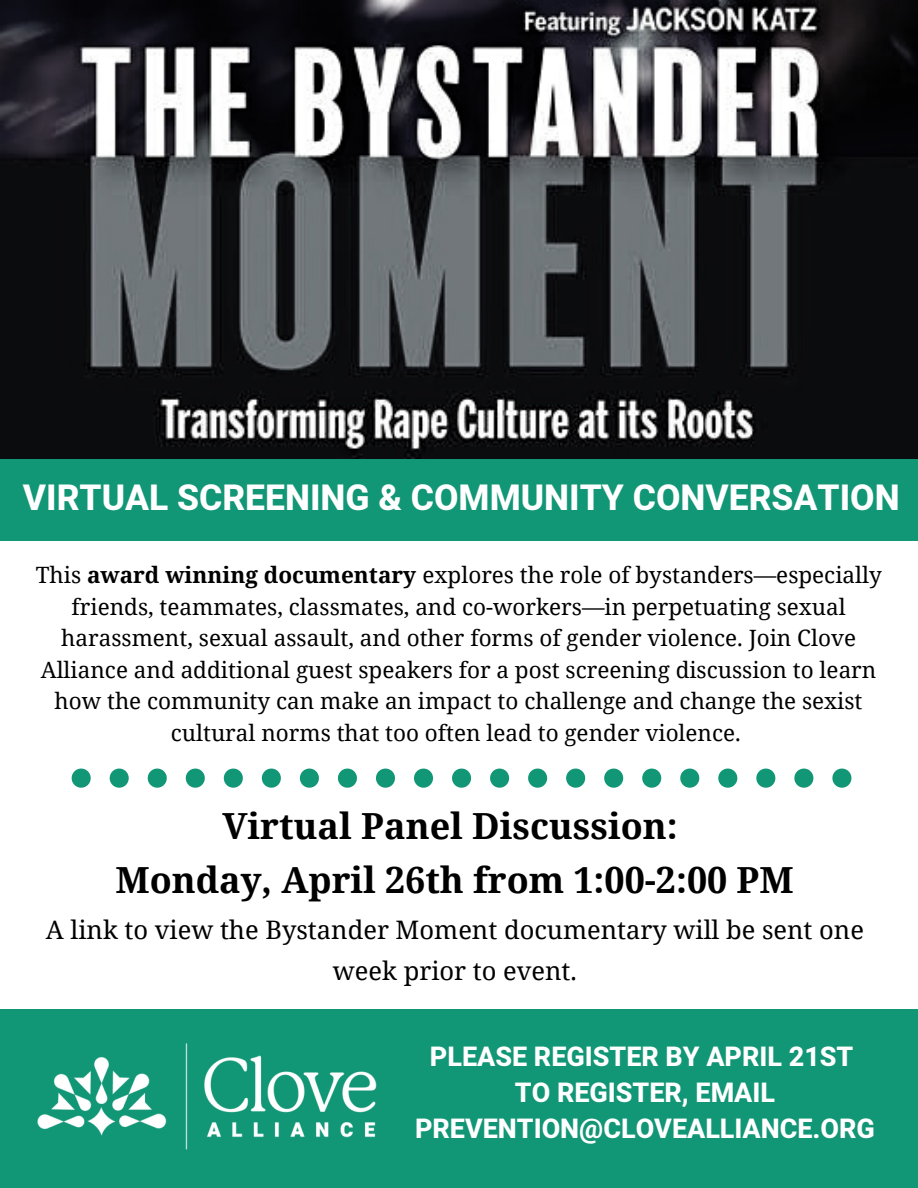
<style>
.page{position:relative;width:918px;height:1188px;background:#fff}
.page>*{position:absolute;margin:0;border:0;box-sizing:border-box;transform-origin:0 0}
.t1{font:700 36px "Noto Serif";color:#000}
.t2{font:800 35.4px "Heebo";color:#fff}
.t3{font:800 27px/36.2px "Heebo";color:#fff;text-align:center}
.t4{font:25.5px/41.7px "Noto Serif";color:#000;text-align:center}
.t5{font:22.5px/31.5px "Noto Serif";color:#000;text-align:center}
.s1{font-weight:700}
</style>
<div class="page">
<img style="left:0;top:0;width:918px;height:459px">
<div style="left:0;top:459px;width:918px;height:82px;background:#119676"></div>
<div style="left:0;top:1009px;width:918px;height:179px;background:#119676"></div>
<svg style="left:72px;top:769px;width:19px;height:19px"></svg>
<svg style="left:110px;top:769px;width:19px;height:19px"></svg>
<svg style="left:148px;top:769px;width:19px;height:19px"></svg>
<svg style="left:186px;top:769px;width:19px;height:19px"></svg>
<svg style="left:224px;top:769px;width:19px;height:19px"></svg>
<svg style="left:262px;top:769px;width:19px;height:19px"></svg>
<svg style="left:300px;top:769px;width:19px;height:19px"></svg>
<svg style="left:338px;top:769px;width:19px;height:19px"></svg>
<svg style="left:376px;top:769px;width:19px;height:19px"></svg>
<svg style="left:414px;top:769px;width:19px;height:19px"></svg>
<svg style="left:452px;top:769px;width:19px;height:19px"></svg>
<svg style="left:490px;top:769px;width:19px;height:19px"></svg>
<svg style="left:528px;top:769px;width:19px;height:19px"></svg>
<svg style="left:566px;top:769px;width:19px;height:19px"></svg>
<svg style="left:604px;top:769px;width:19px;height:19px"></svg>
<svg style="left:642px;top:769px;width:19px;height:19px"></svg>
<svg style="left:680px;top:769px;width:19px;height:19px"></svg>
<svg style="left:718px;top:769px;width:19px;height:19px"></svg>
<svg style="left:756px;top:769px;width:19px;height:19px"></svg>
<svg style="left:794px;top:769px;width:19px;height:19px"></svg>
<svg style="left:832px;top:769px;width:19px;height:19px"></svg>
<img style="left:37px;top:1043px;width:340px;height:107px">
<p class="t2" style="left:23px;top:473px;width:878px">VIRTUAL SCREENING &amp; COMMUNITY CONVERSATION</p>
<p class="t5" style="left:36px;top:559px;width:848px">This <span class="s1">award winning documentary</span> explores the role of bystanders—especially friends, teammates, classmates, and co-workers—in perpetuating sexual harassment, sexual assault, and other forms of gender violence. Join Clove Alliance and additional guest speakers for a post screening discussion to learn how the community can make an impact to challenge and change the sexist cultural norms that too often lead to gender violence.</p>
<p class="t1" style="left:223px;top:800px;width:457px">Virtual Panel Discussion:</p>
<p class="t1" style="left:116px;top:854px;width:680px">Monday, April 26th from 1:00-2:00 PM</p>
<p class="t4" style="left:46px;top:908px;width:820px">A link to view the Bystander Moment documentary will be sent one week prior to event.</p>
<p class="t3" style="left:430px;top:1039px;width:425px">PLEASE REGISTER BY APRIL 21ST</p>
<p class="t3" style="left:415px;top:1075px;width:461px">TO REGISTER, EMAIL<br>PREVENTION@CLOVEALLIANCE.ORG</p>
</div>
